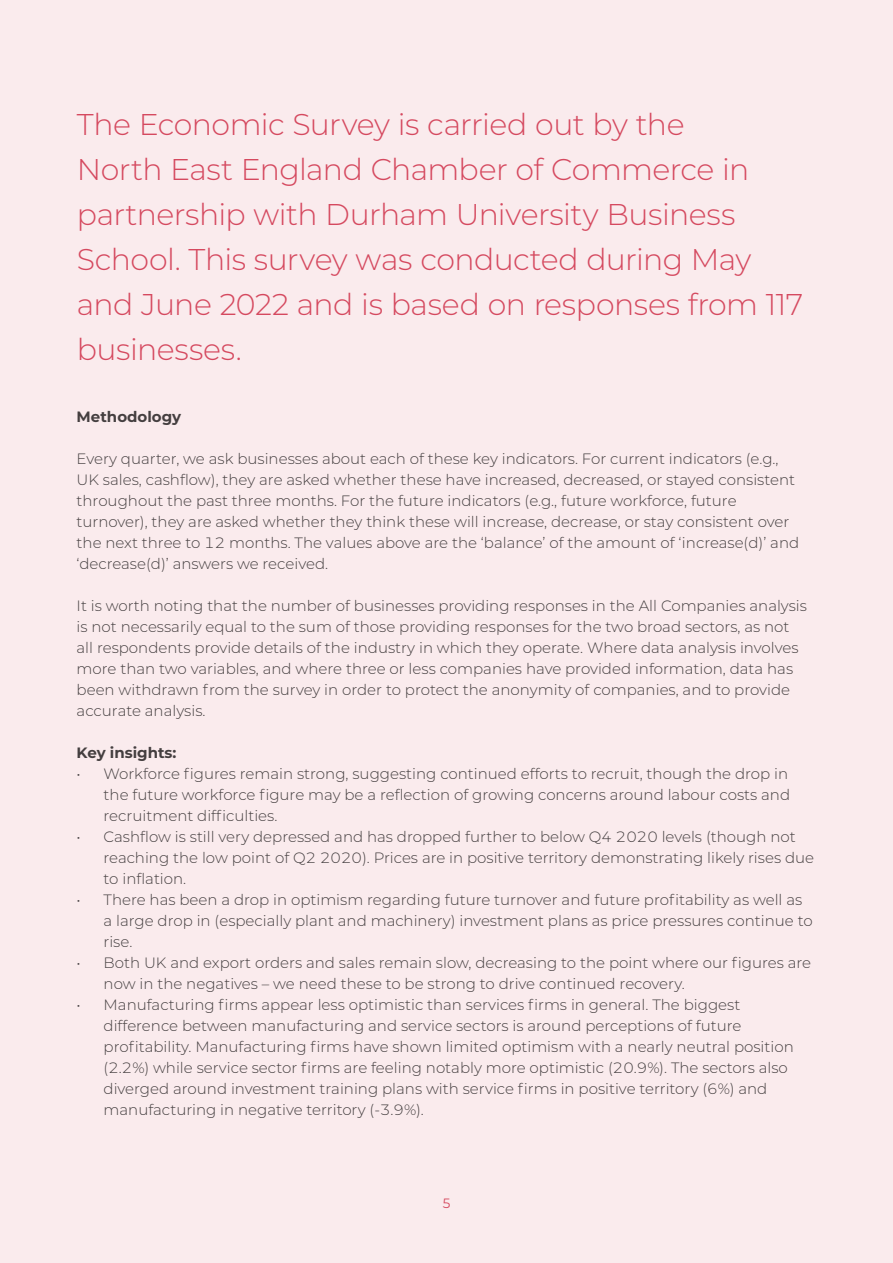
<style>
.page{position:relative;width:893px;height:1263px;background:#faebed}
.page>*{position:absolute;margin:0;border:0;box-sizing:border-box;transform-origin:0 0}
.Heading_Smaller_5_Li{font:300 30px/45px "Montserrat";letter-spacing:-.015em;color:#d5495f}
.t1{font:300 15px/21px "Montserrat";color:#231f20}
.t2{font:700 15px "Montserrat";color:#231f20}
.t3{font:13.5px "Montserrat";color:#d5495f}
</style>
<div class="page">
<p class="Heading_Smaller_5_Li" style="left:77px;top:101px;width:728px">The Economic Survey is carried out by the<br>North East England Chamber of Commerce in partnership with Durham University Business School. This survey was conducted during May and June 2022 and is based on responses from 117 businesses.</p>
<p class="t2" style="left:77px;top:406px;width:106px">Methodology</p>
<p class="t1" style="left:77px;top:447px;width:724px">Every quarter, we ask businesses about each of these key indicators. For current indicators (e.g., UK sales, cashflow), they are asked whether these have increased, decreased, or stayed consistent throughout the past three months. For the future indicators (e.g., future workforce, future turnover), they are asked whether they think these will increase, decrease, or stay consistent over the next three to 12 months. The values above are the ‘balance’ of the amount of ‘increase(d)’ and ‘decrease(d)’ answers we received.</p>
<p class="t1" style="left:77px;top:594px;width:732px">It is worth noting that the number of businesses providing responses in the All Companies analysis is not necessarily equal to the sum of those providing responses for the two broad sectors, as not all respondents provide details of the industry in which they operate. Where data analysis involves more than two variables, and where three or less companies have provided information, data has been withdrawn from the survey in order to protect the anonymity of companies, and to provide accurate analysis.</p>
<p class="t2" style="left:77px;top:742px;width:101px">Key insights:</p>
<p class="t1" style="left:104px;top:762px;width:688px;text-indent:-27px">• Workforce figures remain strong, suggesting continued efforts to recruit, though the drop in the future workforce figure may be a reflection of growing concerns around labour costs and recruitment difficulties.</p>
<p class="t1" style="left:104px;top:825px;width:712px;text-indent:-27px">• Cashflow is still very depressed and has dropped further to below Q4 2020 levels (though not reaching the low point of Q2 2020). Prices are in positive territory demonstrating likely rises due to inflation.</p>
<p class="t1" style="left:104px;top:888px;width:711px;text-indent:-27px">• There has been a drop in optimism regarding future turnover and future profitability as well as a large drop in (especially plant and machinery) investment plans as price pressures continue to rise.</p>
<p class="t1" style="left:104px;top:951px;width:709px;text-indent:-27px">• Both UK and export orders and sales remain slow, decreasing to the point where our figures are now in the negatives – we need these to be strong to drive continued recovery.</p>
<p class="t1" style="left:104px;top:993px;width:692px;text-indent:-27px">• Manufacturing firms appear less optimistic than services firms in general. The biggest difference between manufacturing and service sectors is around perceptions of future profitability. Manufacturing firms have shown limited optimism with a nearly neutral position (2.2%) while service sector firms are feeling notably more optimistic (20.9%). The sectors also diverged around investment training plans with service firms in positive territory (6%) and manufacturing in negative territory (-3.9%).</p>
<p class="t3" style="left:443px;top:1194px;width:9px">5</p>
</div>
